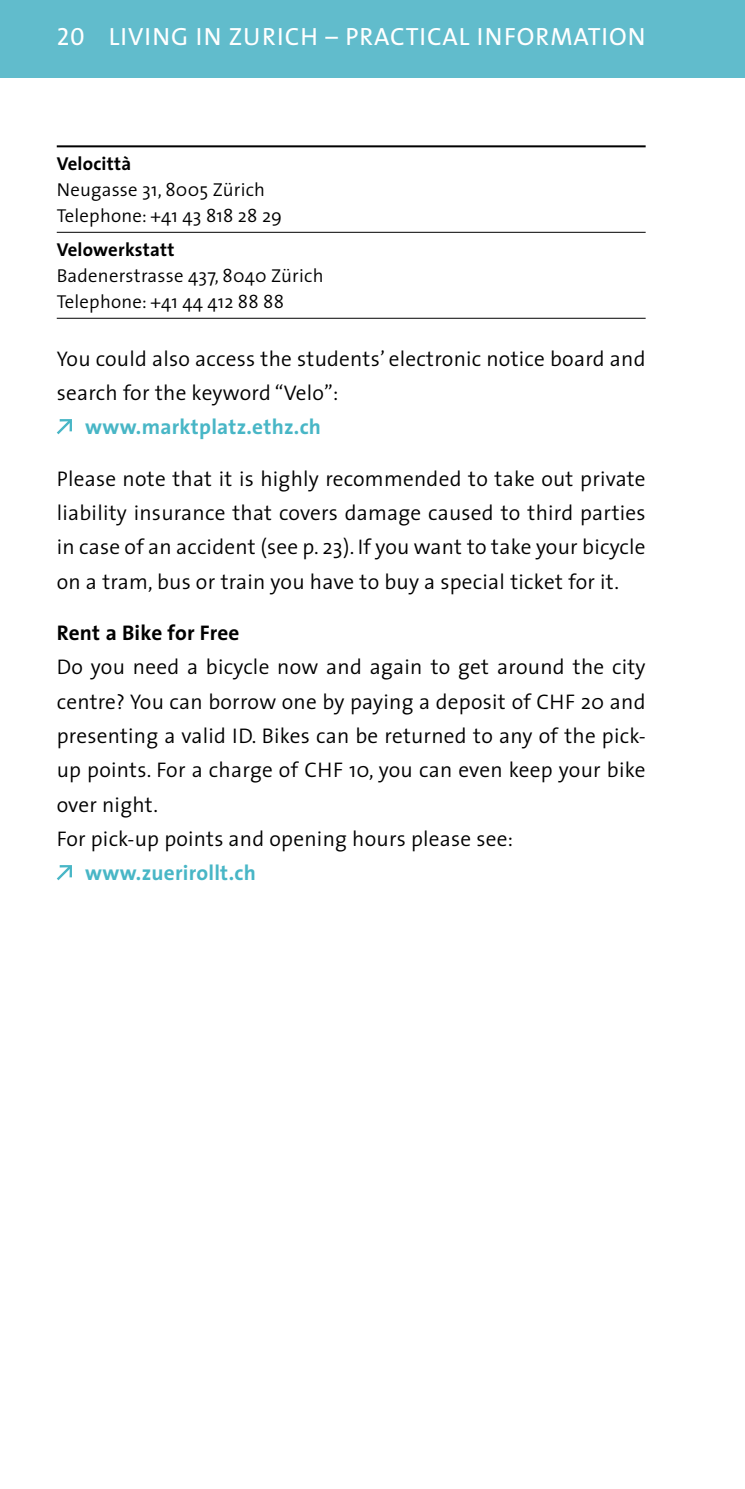
<style>
.page{position:relative;width:745px;height:1489px;background:#fff}
.page>*{position:absolute;margin:0;border:0;box-sizing:border-box;transform-origin:0 0}
.t1{font:25px "The Sans";letter-spacing:.04em;color:#fff}
.t2{font:300 21.25px/34.2px "The Sans";letter-spacing:.01em;color:#000}
.t3{font:700 21.25px "The Sans";letter-spacing:.01em;color:#48b6c6}
.t4{font:700 21.25px "The Sans";letter-spacing:.005em;color:#000}
.t5{font:300 18.75px/26.2px "The Sans";letter-spacing:.01em;color:#000}
.t6{font:700 18.75px "The Sans";letter-spacing:.01em;color:#000}
.s1{font-family:"The Sans Caps"}
</style>
<div class="page">
<hr style="left:57px;top:145px;width:588px;height:2px;background:#000">
<hr style="left:57px;top:232px;width:588px;height:1px;background:#000">
<hr style="left:57px;top:318px;width:588px;height:1px;background:#000">
<svg style="left:57px;top:419px;width:15px;height:15px"></svg>
<svg style="left:57px;top:865px;width:15px;height:15px"></svg>
<div style="left:0;top:0;width:744px;height:78px;background:#61bccc"></div>
<p class="t1" style="left:57px;top:16px;width:63px"><span class="s1">20</span> LIVI</p>
<p class="t1" style="left:152px;top:16px;width:494px">NG I N ZURICH – PRACTICAL INFORMATION</p>
<p class="t6" style="left:57px;top:148px;width:76px">Velocittà</p>
<p class="t5" style="left:57px;top:176px;width:227px">Neugasse 31, 8005 Zürich<br>Telephone: +41 43 818 28 29</p>
<p class="t6" style="left:57px;top:234px;width:119px">Velowerkstatt</p>
<p class="t5" style="left:57px;top:262px;width:268px">Badenerstrasse 437, 8040 Zürich<br>Telephone: +41 44 412 88 88</p>
<p class="t2" style="left:57px;top:341px;width:590px">You could also access the students’ electronic notice board and search for the keyword “Velo”:</p>
<p class="t3" style="left:85px;top:409px;width:237px">www.marktplatz.ethz.ch</p>
<p class="t2" style="left:57px;top:461px;width:590px;text-align:justify">Please note that it is highly recommended to take out private liability insurance that covers damage caused to third parties in case of an accident (see p. 23). If you want to take your bicycle on a tram, bus or train you have to buy a special ticket for it.</p>
<p class="t4" style="left:57px;top:615px;width:184px">Rent a Bike for Free</p>
<p class="t2" style="left:57px;top:649px;width:590px">Do you need a bicycle now and again to get around the city centre? You can borrow one by paying a deposit of CHF 20 and presenting a valid ID. Bikes can be returned to any of the pick&shy;up points. For a charge of CHF 10, you can even keep your bike over night.<br>For pick-up points and opening hours please see:</p>
<p class="t3" style="left:85px;top:855px;width:172px">www.zuerirollt.ch</p>
</div>
